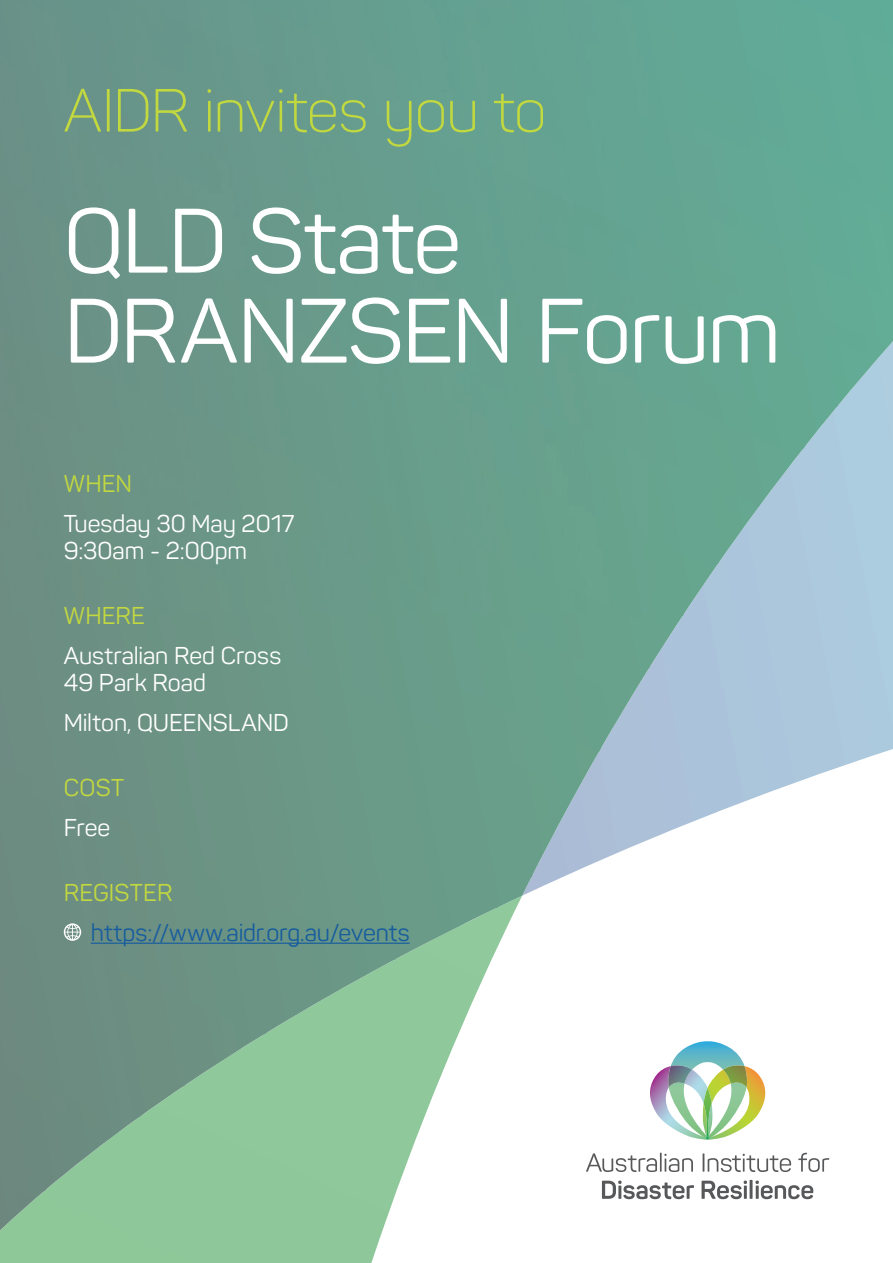
<style>
.page{position:relative;width:893px;height:1263px;background:#fff}
.page>*{position:absolute;margin:0;border:0;box-sizing:border-box;transform-origin:0 0}
.t1{font:90px/90px "Panton";letter-spacing:-.015em;color:#fff}
.t2{font:300 60px "Panton";letter-spacing:-.01em;color:#c2d83f}
.t3{font:24px/27px "Panton";letter-spacing:-.005em;color:#fff}
.t4{font:24px "Panton";color:#175d9e}
.t5{font:24px "Panton";letter-spacing:.01em;color:#c2d83f}
</style>
<div class="page">
<svg style="left:532px;top:407px;width:361px;height:484px"></svg>
<svg style="left:0;top:908px;width:516px;height:355px"></svg>
<img style="left:0;top:0;width:650px;height:614px">
<div style="left:650px;top:0;width:243px;height:407px;background:#63a895"></div>
<img style="left:650px;top:405px;width:154px;height:159px">
<img style="left:802px;top:405px;width:36px;height:45px">
<img style="left:650px;top:562px;width:69px;height:54px">
<div style="left:0;top:614px;width:396px;height:420px;background:#6c9384"></div>
<img style="left:394px;top:614px;width:207px;height:263px">
<img style="left:599px;top:614px;width:85px;height:54px">
<img style="left:599px;top:666px;width:51px;height:86px">
<img style="left:394px;top:875px;width:104px;height:85px">
<img style="left:496px;top:875px;width:36px;height:33px">
<img style="left:0;top:1032px;width:141px;height:159px">
<img style="left:139px;top:1032px;width:129px;height:55px">
<img style="left:139px;top:1085px;width:47px;height:32px">
<img style="left:0;top:1189px;width:47px;height:41px">
<svg style="left:586px;top:1153px;width:107px;height:19px"></svg>
<svg style="left:703px;top:1153px;width:88px;height:19px"></svg>
<svg style="left:798px;top:1153px;width:31px;height:19px"></svg>
<svg style="left:602px;top:1180px;width:92px;height:19px"></svg>
<svg style="left:701px;top:1180px;width:112px;height:19px"></svg>
<svg style="left:650px;top:1041px;width:116px;height:99px"></svg>
<hr style="left:91px;top:942px;width:319px;height:2px;background:#175d9e">
<svg style="left:64px;top:923px;width:17px;height:18px"></svg>
<p class="t2" style="left:64px;top:73px;width:484px">AIDR invites you to</p>
<p class="t1" style="left:64px;top:196px;width:719px">QLD State<br>DRANZSEN Forum</p>
<p class="t5" style="left:64px;top:469px;width:70px">WHEN</p>
<p class="t3" style="left:64px;top:510px;width:232px">Tuesday 30 May 2017<br>9:30am - 2:00pm</p>
<p class="t5" style="left:64px;top:601px;width:83px">WHERE</p>
<p class="t3" style="left:64px;top:642px;width:219px">Australian Red Cross<br>49 Park Road</p>
<p class="t3" style="left:64px;top:709px;width:227px">Milton, QUEENSLAND</p>
<p class="t5" style="left:64px;top:773px;width:62px">COST</p>
<p class="t3" style="left:64px;top:814px;width:48px">Free</p>
<p class="t5" style="left:64px;top:878px;width:110px">REGISTER</p>
<p class="t4" style="left:91px;top:918px;width:320px">https://www.aidr.org.au/events</p>
</div>
